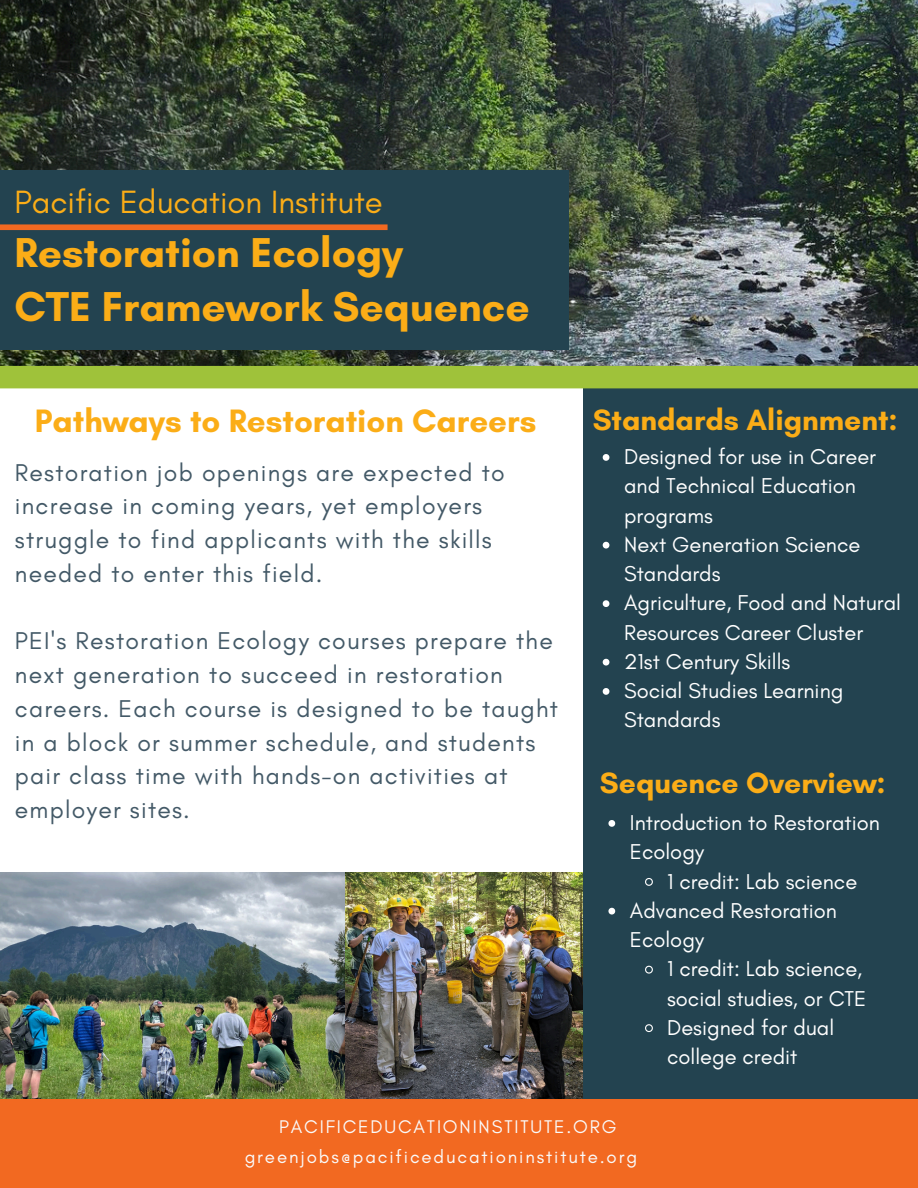
<style>
.page{position:relative;width:918px;height:1188px;background:#fff}
.page>*{position:absolute;margin:0;border:0;box-sizing:border-box;transform-origin:0 0}
.t1{font:700 42.6px/53.8px "Glacial Indifference";color:#fbad17}
.t2{font:700 33px "Glacial Indifference";color:#fbad17}
.t3{font:32.85px "Glacial Indifference";color:#fbad17}
.t4{font:700 30px "Glacial Indifference";color:#fbad17}
.t5{font:24.75px/33.8px "Glacial Indifference";letter-spacing:.05em;color:#435967}
.t6{font:21.9px/29.2px "Glacial Indifference";color:#fff}
.t7{font:18.75px "Glacial Indifference";letter-spacing:.1em;color:#fafafa}
</style>
<div class="page">
<img style="left:0;top:0;width:918px;height:366px">
<img style="left:344px;top:873px;width:239px;height:226px">
<div style="left:583px;top:388px;width:335px;height:800px;background:#234350"></div>
<img style="left:0;top:873px;width:344px;height:226px">
<div style="left:0;top:1099px;width:918px;height:89px;background:#f26921"></div>
<div style="left:0;top:170px;width:568px;height:179px;background:#234350"></div>
<div style="left:0;top:366px;width:918px;height:22px;background:#9fc23a"></div>
<div style="left:0;top:224px;width:388px;height:6px;background:#f26921"></div>
<svg style="left:608px;top:820px;width:7px;height:7px"></svg>
<svg style="left:645px;top:878px;width:8px;height:8px"></svg>
<svg style="left:608px;top:908px;width:7px;height:7px"></svg>
<svg style="left:645px;top:965px;width:8px;height:9px"></svg>
<svg style="left:645px;top:1024px;width:8px;height:9px"></svg>
<svg style="left:603px;top:454px;width:6px;height:7px"></svg>
<svg style="left:603px;top:542px;width:6px;height:7px"></svg>
<svg style="left:603px;top:600px;width:6px;height:7px"></svg>
<svg style="left:603px;top:659px;width:6px;height:7px"></svg>
<svg style="left:603px;top:688px;width:6px;height:7px"></svg>
<p class="t3" style="left:14px;top:182px;width:370px">Pacific Education Institute</p>
<p class="t1" style="left:14px;top:225px;width:517px">Restoration Ecology<br>CTE Framework Sequence</p>
<h3 class="t2" style="left:35px;top:401px;width:503px">Pathways to Restoration Careers</h3>
<h1 class="t5" style="left:15px;top:455px;width:491px">Restoration job openings are expected to increase in coming years, yet employers struggle to find applicants with the skills needed to enter this field.</h1>
<p class="t5" style="left:15px;top:624px;width:545px">PEI's Restoration Ecology courses prepare the next generation to succeed in restoration careers. Each course is designed to be taught in a block or summer schedule, and students pair class time with hands-on activities at employer sites.</p>
<p class="t4" style="left:593px;top:401px;width:306px">Standards Alignment:</p>
<p class="t6" style="left:624px;top:442px;width:253px">Designed for use in Career and Technical Education programs</p>
<h2 class="t6" style="left:624px;top:530px;width:238px">Next Generation Science<br>Standards</h2>
<p class="t6" style="left:624px;top:588px;width:278px">Agriculture, Food and Natural<br>Resources Career Cluster</p>
<p class="t6" style="left:624px;top:647px;width:168px">21st Century Skills</p>
<p class="t6" style="left:624px;top:676px;width:221px">Social Studies Learning<br>Standards</p>
<p class="t4" style="left:600px;top:765px;width:287px">Sequence Overview:</p>
<p class="t6" style="left:630px;top:808px;width:251px">Introduction to Restoration<br>Ecology</p>
<h2 class="t6" style="left:667px;top:866px;width:192px">1 credit: Lab science</h2>
<p class="t6" style="left:630px;top:896px;width:209px">Advanced Restoration<br>Ecology</p>
<p class="t6" style="left:667px;top:954px;width:201px">1 credit: Lab science, social studies, or CTE</p>
<p class="t6" style="left:667px;top:1013px;width:169px">Designed for dual college credit</p>
<p class="t7" style="left:279px;top:1115px;width:339px">PACIFICEDUCATIONINSTITUTE.ORG</p>
<p class="t7" style="left:245px;top:1145px;width:394px">greenjobs@pacificeducationinstitute.org</p>
</div>
